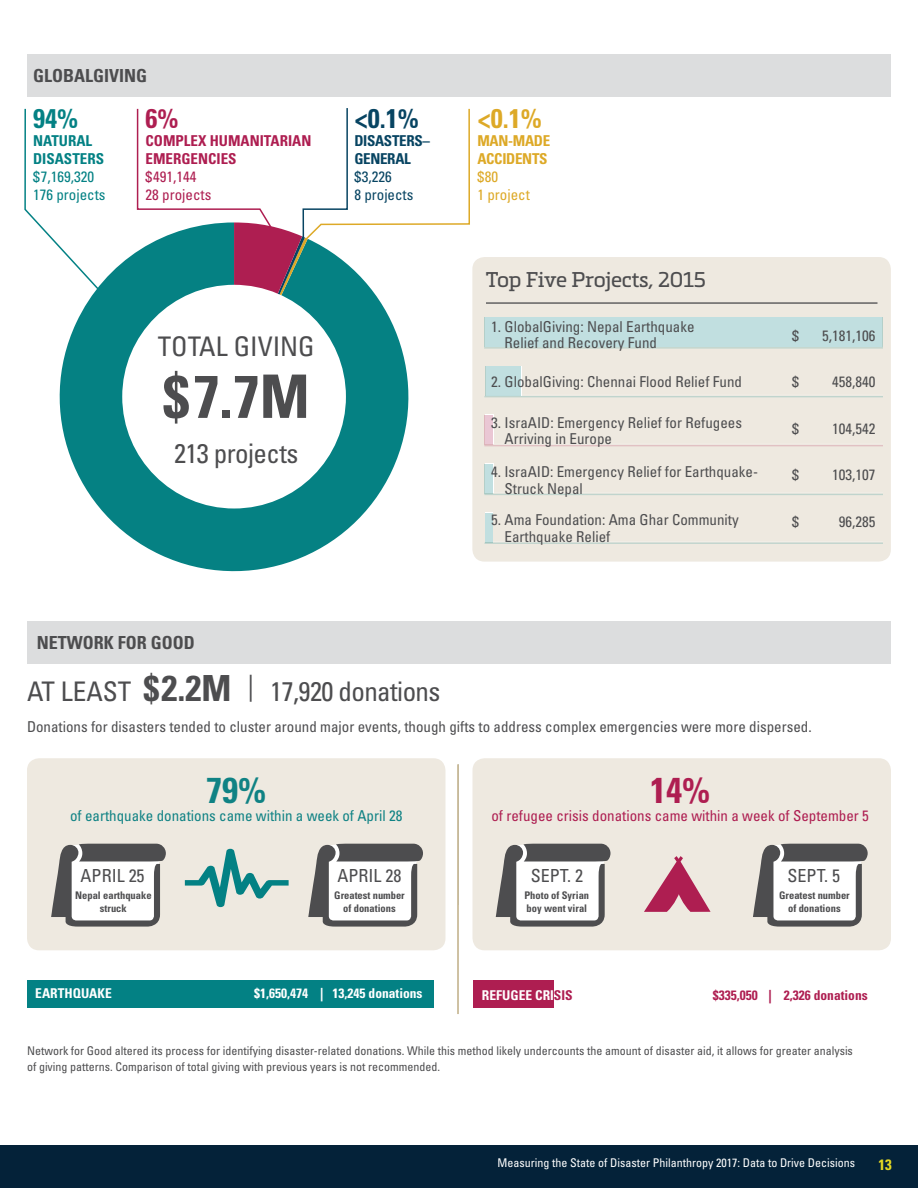
<style>
.page{position:relative;width:918px;height:1188px;background:#fff}
.page>*{position:absolute;margin:0;border:0;box-sizing:border-box;transform-origin:0 0}
.t1{font:700 condensed 60px "Univers";color:#4d4d4f}
.t2{font:700 condensed 36px "Univers";color:#0f8284}
.t3{font:700 condensed 36px "Univers";color:#ae1e51}
.t4{font:condensed 27px "Univers";letter-spacing:-.02em;color:#4d4d4f}
.t5{font:condensed 27px "Univers";color:#4d4d4f}
.t6{font:700 condensed 27px "Univers";color:#074462}
.t7{font:700 condensed 27px "Univers";color:#dda927}
.t8{font:700 condensed 27px "Univers";color:#038184}
.t9{font:700 condensed 27px "Univers";color:#ae1e51}
.t10{font:21px "Metronic Slab Pro";letter-spacing:-.01em;color:#4d4d4f}
.t11{font:700 condensed 18px "Univers";color:#4d4d4f}
.t12{font:condensed 18px "Univers";color:#4d4d4f}
.t13{font:condensed 15px/16.5px "Univers";color:#4d4d4f}
.t14{font:condensed 15px/18px "Univers";color:#ae1e51}
.t15{font:condensed 15px "Univers";color:#0f8284}
.t16{font:700 condensed 15px/18px "Univers";color:#ae1e51}
.t17{font:condensed 15px/18px "Univers";color:#038184}
.t18{font:700 condensed 15px/18px "Univers";letter-spacing:-.02em;color:#074462}
.t19{font:700 condensed 15px/18px "Univers";letter-spacing:-.02em;color:#dda927}
.t20{font:700 condensed 15px/18px "Univers";color:#038184}
.t21{font:condensed 15px/18px "Univers";color:#074462}
.t22{font:condensed 15px/18px "Univers";color:#dda927}
.t23{font:700 condensed 15px "Univers";color:#e5d923}
.t24{font:700 condensed 13.5px "Univers";color:#fff}
.t25{font:700 condensed 13.5px "Univers";color:#ae1e51}
.t26{font:condensed 12px/16.5px "Univers";color:#4d4d4f}
.t27{font:condensed 12px "Univers";color:#fff}
.t28{font:700 condensed 10.5px/13.5px "Univers";color:#4d4d4f;text-align:center}
.s1{font-weight:700;font-size:36px}
.s2{color:#ae1e51}
</style>
<div class="page">
<div style="left:0;top:1145px;width:918px;height:43px;background:#042239"></div>
<div style="left:473px;top:758px;width:418px;height:192px;background:#eee9e0;border-radius:12px"></div>
<svg style="left:753px;top:844px;width:115px;height:83px;background:#bbbbba"></svg>
<svg style="left:496px;top:844px;width:115px;height:83px;background:#bbbbba"></svg>
<div style="left:27px;top:758px;width:418px;height:192px;background:#eee9e0;border-radius:12px"></div>
<svg style="left:308px;top:844px;width:115px;height:83px;background:#bbbbba"></svg>
<svg style="left:59px;top:252px;width:350px;height:320px;fill:#058183"></svg>
<div style="left:122px;top:285px;width:224px;height:224px;background:#fff;border-radius:50%"></div>
<div style="left:27px;top:54px;width:864px;height:43px;background:#dcddde"></div>
<svg style="left:24px;top:108px;width:77px;height:184px"></svg>
<svg style="left:136px;top:108px;width:334px;height:289px"></svg>
<div style="left:27px;top:621px;width:864px;height:42px;background:#dcddde"></div>
<div style="left:27px;top:980px;width:406px;height:27px;background:#038184"></div>
<div style="left:474px;top:980px;width:80px;height:27px;background:#ae1e51"></div>
<svg style="left:185px;top:849px;width:104px;height:58px"></svg>
<svg style="left:644px;top:856px;width:67px;height:56px"></svg>
<svg style="left:51px;top:844px;width:115px;height:83px;background:#bbbbba"></svg>
<hr style="left:457px;top:764px;width:2px;height:250px;background:#bfae86">
<div style="left:472px;top:257px;width:419px;height:305px;background:#eee9e0;border-radius:12px"></div>
<div style="left:486px;top:317px;width:396px;height:29px;background:#c1dfe0"></div>
<svg style="left:486px;top:366px;width:36px;height:28px"></svg>
<svg style="left:486px;top:415px;width:8px;height:28px"></svg>
<div style="left:486px;top:464px;width:8px;height:29px;background:#fff"></div>
<div style="left:486px;top:513px;width:7px;height:29px;background:#c1dfe0"></div>
<hr style="left:487px;top:394px;width:395px;height:2px;background:#fff">
<hr style="left:487px;top:443px;width:395px;height:2px;background:#fff">
<hr style="left:487px;top:492px;width:395px;height:2px;background:#fff">
<hr style="left:487px;top:541px;width:395px;height:1px;background:#fff">
<div style="left:485px;top:318px;width:397px;height:29px;background:#c1dfe0"></div>
<div style="left:485px;top:367px;width:36px;height:29px;background:#c1dfe0"></div>
<div style="left:485px;top:416px;width:8px;height:29px;background:#eac7d4"></div>
<div style="left:485px;top:464px;width:8px;height:30px;background:#c1dfe0"></div>
<div style="left:485px;top:513px;width:7px;height:29px;background:#c1dfe0"></div>
<hr style="left:484px;top:347px;width:398px;height:2px;background:#058183">
<hr style="left:484px;top:396px;width:398px;height:1px;background:#058183">
<hr style="left:484px;top:445px;width:398px;height:1px;background:#ae1e51">
<hr style="left:484px;top:494px;width:398px;height:1px;background:#058183">
<hr style="left:484px;top:542px;width:398px;height:2px;background:#058183">
<hr style="left:486px;top:302px;width:392px;height:2px;background:#4d4d4f">
<p class="t11" style="left:33px;top:64px;width:115px">GLOBALGIVING</p>
<h3 class="t8" style="left:33px;top:102px;width:46px">94%</h3>
<p class="t20" style="left:33px;top:132px;width:72px">NATURAL<br>DISASTERS</p>
<p class="t17" style="left:33px;top:168px;width:74px">$7,169,320<br>176 projects</p>
<h3 class="t9" style="left:146px;top:102px;width:34px">6%</h3>
<p class="t16" style="left:146px;top:132px;width:167px">COMPLEX HUMANITARIAN<br>EMERGENCIES</p>
<p class="t14" style="left:146px;top:168px;width:67px">$491,144<br>28 projects</p>
<h3 class="t6" style="left:354px;top:102px;width:66px">&lt;0.1%</h3>
<p class="t18" style="left:354px;top:132px;width:77px">DISASTERS–<br>GENERAL</p>
<p class="t21" style="left:354px;top:168px;width:61px">$3,226<br>8 projects</p>
<h3 class="t5" style="left:158px;top:330px;width:159px">TOTAL GIVING</h3>
<h1 class="t1" style="left:163px;top:360px;width:148px">$7.7M</h1>
<h3 class="t4" style="left:174px;top:436px;width:126px">213 projects</h3>
<p class="t11" style="left:37px;top:631px;width:160px">NETWORK FOR GOOD</p>
<h3 class="t4" style="left:27px;top:674px;width:415px">AT LEAST <span class="s1">$2.2M</span> | 17,920 donations</h3>
<h3 class="t7" style="left:477px;top:102px;width:66px">&lt;0.1%</h3>
<p class="t19" style="left:477px;top:132px;width:74px">MAN-MADE<br>ACCIDENTS</p>
<p class="t22" style="left:477px;top:168px;width:54px">$80<br>1 project</p>
<h3 class="t10" style="left:486px;top:265px;width:222px">Top Five Projects, 2015</h3>
<p class="t13" style="left:505px;top:318px;width:191px;text-indent:-13px">1. GlobalGiving: Nepal Earthquake<br>Relief and Recovery Fund</p>
<p class="t13" style="left:491px;top:374px;width:252px">2. GlobalGiving: Chennai Flood Relief Fund</p>
<p class="t13" style="left:505px;top:414px;width:239px;text-indent:-13px">3. IsraAID: Emergency Relief for Refugees<br>Arriving in Europe</p>
<p class="t13" style="left:505px;top:464px;width:255px;text-indent:-13px">4. IsraAID: Emergency Relief for Earthquake-<br>Struck Nepal</p>
<p class="t13" style="left:505px;top:512px;width:236px;text-indent:-13px">5. Ama Foundation: Ama Ghar Community<br>Earthquake Relief</p>
<p class="t13" style="left:792px;top:327px;width:8px">$</p>
<p class="t13" style="left:822px;top:327px;width:55px">5,181,106</p>
<p class="t13" style="left:792px;top:373px;width:8px">$</p>
<p class="t13" style="left:832px;top:373px;width:45px">458,840</p>
<p class="t13" style="left:792px;top:420px;width:8px">$</p>
<p class="t13" style="left:832px;top:420px;width:45px">104,542</p>
<p class="t13" style="left:792px;top:466px;width:8px">$</p>
<p class="t13" style="left:832px;top:466px;width:45px">103,107</p>
<p class="t13" style="left:792px;top:513px;width:8px">$</p>
<p class="t13" style="left:839px;top:513px;width:38px">96,285</p>
<p class="t13" style="left:27px;top:718px;width:786px">Donations for disasters tended to cluster around major events, though gifts to address complex emergencies were more dispersed.</p>
<h2 class="t2" style="left:206px;top:769px;width:61px">79%</h2>
<p class="t15" style="left:70px;top:807px;width:334px">of earthquake donations came within a week of April 28</p>
<h2 class="t3" style="left:650px;top:769px;width:61px">14%</h2>
<p class="t14" style="left:491px;top:807px;width:379px">of refugee crisis donations came within a week of September 5</p>
<p class="t12" style="left:81px;top:865px;width:65px">APRIL 25</p>
<p class="t12" style="left:337px;top:865px;width:65px">APRIL 28</p>
<p class="t12" style="left:531px;top:865px;width:54px">SEPT. 2</p>
<p class="t12" style="left:788px;top:865px;width:54px">SEPT. 5</p>
<p class="t28" style="left:75px;top:888px;width:78px">Nepal earthquake struck</p>
<p class="t28" style="left:334px;top:888px;width:72px">Greatest number of donations</p>
<p class="t28" style="left:524px;top:888px;width:66px;text-align:left">Photo of Syrian boy went viral</p>
<p class="t28" style="left:779px;top:888px;width:72px">Greatest number of donations</p>
<p class="t24" style="left:35px;top:985px;width:78px">EARTHQUAKE</p>
<p class="t24" style="left:254px;top:985px;width:170px">$1,650,474 | 13,245 donations</p>
<p class="t24" style="left:482px;top:986px;width:92px">REFUGEE CRI<span class="s2">SIS</span></p>
<p class="t25" style="left:713px;top:986px;width:157px">$335,050 | 2,326 donations</p>
<p class="t26" style="left:27px;top:1042px;width:827px">Network for Good altered its process for identifying disaster-related donations. While this method likely undercounts the amount of disaster aid, it allows for greater analysis of giving patterns. Comparison of total giving with previous years is not recommended.</p>
<p class="t27" style="left:497px;top:1156px;width:359px">Measuring the State of Disaster Philanthropy 2017: Data to Drive Decisions</p>
<p class="t23" style="left:879px;top:1155px;width:15px">13</p>
</div>
